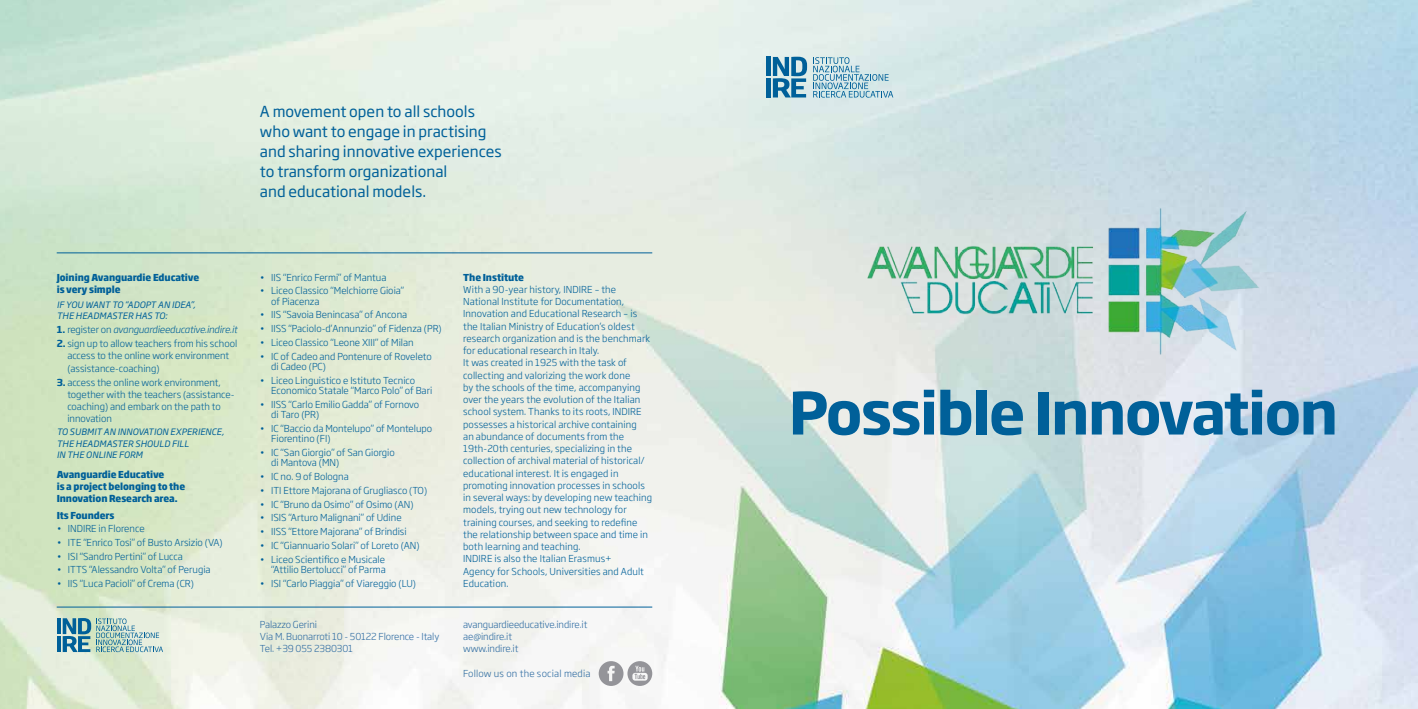
<style>
.page{position:relative;width:1418px;height:709px;background:#fff}
.page>*{position:absolute;margin:0;border:0;box-sizing:border-box;transform-origin:0 0}
.t1{font:700 57.5px "Soho Gothic Pro";letter-spacing:-.03em;color:#006099}
.t2{font:15px/20px "Soho Gothic Pro";color:#006099}
.t3{font:300 9.5px/12.2px "Soho Gothic Pro";color:#006099}
.t4{font:800 9.5px/12.1px "Soho Gothic Pro";letter-spacing:-.01em;color:#006099;scale:.92 1}
.t5{font:300 9.5px/12px "Soho Gothic Pro";letter-spacing:-.01em;color:#2f6ca2}
.t6{font:italic 300 9.5px "Soho Gothic Pro";letter-spacing:-.015em;color:#006099}
.t7{font:300 9.5px "Soho Gothic Pro";letter-spacing:.02em;color:#2f6ca2}
.t8{font:italic 8.75px/11.4px "Soho Gothic Pro";letter-spacing:.015em;color:#006099}
.s1{font-weight:700;font-style:normal}
.s2{font-style:normal}
.s3{font-weight:700}
</style>
<div class="page">
<img style="left:0;top:0;width:1417px;height:709px">
<hr style="left:57px;top:253px;width:595px;height:1px;background:#006099">
<hr style="left:57px;top:607px;width:595px;height:1px;background:#006099">
<hr style="left:57px;top:618px;width:4px;height:16px;background:#006099">
<hr style="left:57px;top:636px;width:4px;height:16px;background:#006099">
<svg style="left:63px;top:618px;width:100px;height:34px;background:#9abfc0"></svg>
<svg style="left:813px;top:57px;width:80px;height:41px;background:#adcdd8"></svg>
<div style="left:765px;top:57px;width:5px;height:19px;background:#006099"></div>
<div style="left:765px;top:78px;width:5px;height:19px;background:#006099"></div>
<svg style="left:773px;top:57px;width:34px;height:40px"></svg>
<img style="left:867px;top:203px;width:406px;height:153px">
<svg style="left:598px;top:661px;width:54px;height:25px"></svg>
<h2 class="t2" style="left:260px;top:101px;width:243px">A movement open to all schools who want to engage in practising and sharing innovative experiences to transform organizational<br>and educational models.</h2>
<p class="t4" style="left:57px;top:270px;width:156px">Joining Avanguardie Educative is very simple</p>
<p class="t8" style="left:57px;top:298px;width:140px">IF YOU WANT TO “ADOPT AN IDEA”,<br>THE HEADMASTER HAS TO:</p>
<p class="t6" style="left:57px;top:322px;width:182px"><span class="s1">1.</span> <span class="s2">register on</span> avanguardieeducative.indire.it</p>
<p class="t3" style="left:67px;top:337px;width:171px;text-indent:-11px"><span class="s3">2.</span> sign up to allow teachers from his school access to the online work environment (assistance-coaching)</p>
<p class="t3" style="left:67px;top:375px;width:169px;text-indent:-11px"><span class="s3">3.</span> access the online work environment, together with the teachers (assistance&shy;coaching) and embark on the path to innovation</p>
<p class="t8" style="left:57px;top:426px;width:169px">TO SUBMIT AN INNOVATION EXPERIENCE,<br>THE HEADMASTER SHOULD FILL<br>IN THE ONLINE FORM</p>
<p class="t4" style="left:57px;top:467px;width:141px">Avanguardie Educative<br>is a project belonging to the<br>Innovation Research area.</p>
<p class="t4" style="left:57px;top:508px;width:64px">Its Founders</p>
<p class="t3" style="left:57px;top:522px;width:89px">• INDIRE in Florence</p>
<p class="t3" style="left:57px;top:535px;width:167px">• ITE “Enrico Tosi” of Busto Arsizio (VA)</p>
<p class="t3" style="left:57px;top:549px;width:128px">• ISI “Sandro Pertini” of Lucca</p>
<p class="t3" style="left:57px;top:563px;width:155px">• ITTS “Alessandro Volta” of Perugia</p>
<p class="t3" style="left:57px;top:576px;width:139px">• IIS “Luca Pacioli” of Crema (CR)</p>
<p class="t3" style="left:260px;top:270px;width:128px">• IIS “Enrico Fermi” of Mantua</p>
<p class="t3" style="left:271px;top:285px;width:134px;line-height:10.2px;text-indent:-11px">• Liceo Classico “Melchiorre Gioia” of Piacenza</p>
<p class="t3" style="left:260px;top:308px;width:149px">• IIS “Savoia Benincasa” of Ancona</p>
<p class="t3" style="left:260px;top:322px;width:183px">• IISS “Paciolo-d’Annunzio” of Fidenza (PR)</p>
<p class="t3" style="left:260px;top:336px;width:155px">• Liceo Classico “Leone XIII” of Milan</p>
<p class="t3" style="left:271px;top:350px;width:162px;line-height:10.2px;text-indent:-11px">• IC of Cadeo and Pontenure of Roveleto di Cadeo (PC)</p>
<p class="t3" style="left:271px;top:374px;width:163px;line-height:10.2px;text-indent:-11px">• Liceo Linguistico e Istituto Tecnico<br>Economico Statale “Marco Polo” of Bari</p>
<p class="t3" style="left:271px;top:398px;width:149px;line-height:10.2px;text-indent:-11px">• IISS “Carlo Emilio Gadda” of Fornovo di Taro (PR)</p>
<p class="t3" style="left:271px;top:423px;width:163px;line-height:10.2px;text-indent:-11px">• IC “Baccio da Montelupo” of Montelupo<br>Fiorentino (FI)</p>
<p class="t3" style="left:271px;top:447px;width:125px;line-height:10.2px;text-indent:-11px">• IC “San Giorgio” of San Giorgio di Mantova (MN)</p>
<p class="t3" style="left:260px;top:470px;width:90px">• IC no. 9 of Bologna</p>
<p class="t3" style="left:260px;top:483px;width:169px">• ITI Ettore Majorana of Grugliasco (TO)</p>
<p class="t3" style="left:260px;top:497px;width:155px">• IC “Bruno da Osimo” of Osimo (AN)</p>
<p class="t3" style="left:260px;top:511px;width:143px">• ISIS “Arturo Malignani” of Udine</p>
<p class="t3" style="left:260px;top:525px;width:148px">• IISS “Ettore Majorana” of Brindisi</p>
<p class="t3" style="left:260px;top:539px;width:161px">• IC “Giannuario Solari” of Loreto (AN)</p>
<p class="t3" style="left:260px;top:553px;width:127px;line-height:10.2px;text-align:right">• Liceo Scientifico e Musicale “Attilio Bertolucci” of Parma</p>
<p class="t3" style="left:260px;top:576px;width:157px">• ISI “Carlo Piaggia” of Viareggio (LU)</p>
<p class="t4" style="left:463px;top:270px;width:68px">The Institute</p>
<p class="t3" style="left:463px;top:283px;width:190px">With a 90-year history, INDIRE – the National Institute for Documentation, Innovation and Educational Research – is the Italian Ministry of Education’s oldest research organization and is the benchmark for educational research in Italy.<br>It was created in 1925 with the task of collecting and valorizing the work done<br>by the schools of the time, accompanying over the years the evolution of the Italian school system. Thanks to its roots, INDIRE possesses a historical archive containing<br>an abundance of documents from the 19th-20th centuries, specializing in the collection of archival material of historical/ educational interest. It is engaged in promoting innovation processes in schools in several ways: by developing new teaching models, trying out new technology for training courses, and seeking to redefine the relationship between space and time in both learning and teaching.<br>INDIRE is also the Italian Erasmus+<br>Agency for Schools, Universities and Adult Education.</p>
<p class="t5" style="left:260px;top:618px;width:181px">Palazzo Gerini<br>Via M. Buonarroti 10 - 50122 Florence - Italy<br>Tel. +39 055 2380301</p>
<p class="t5" style="left:463px;top:618px;width:126px">avanguardieeducative.indire.it ae@indire.it<br>www.indire.it</p>
<p class="t7" style="left:463px;top:666px;width:129px">Follow us on the social media</p>
<h1 class="t1" style="left:788px;top:367px;width:551px">Possible Innovation</h1>
</div>
